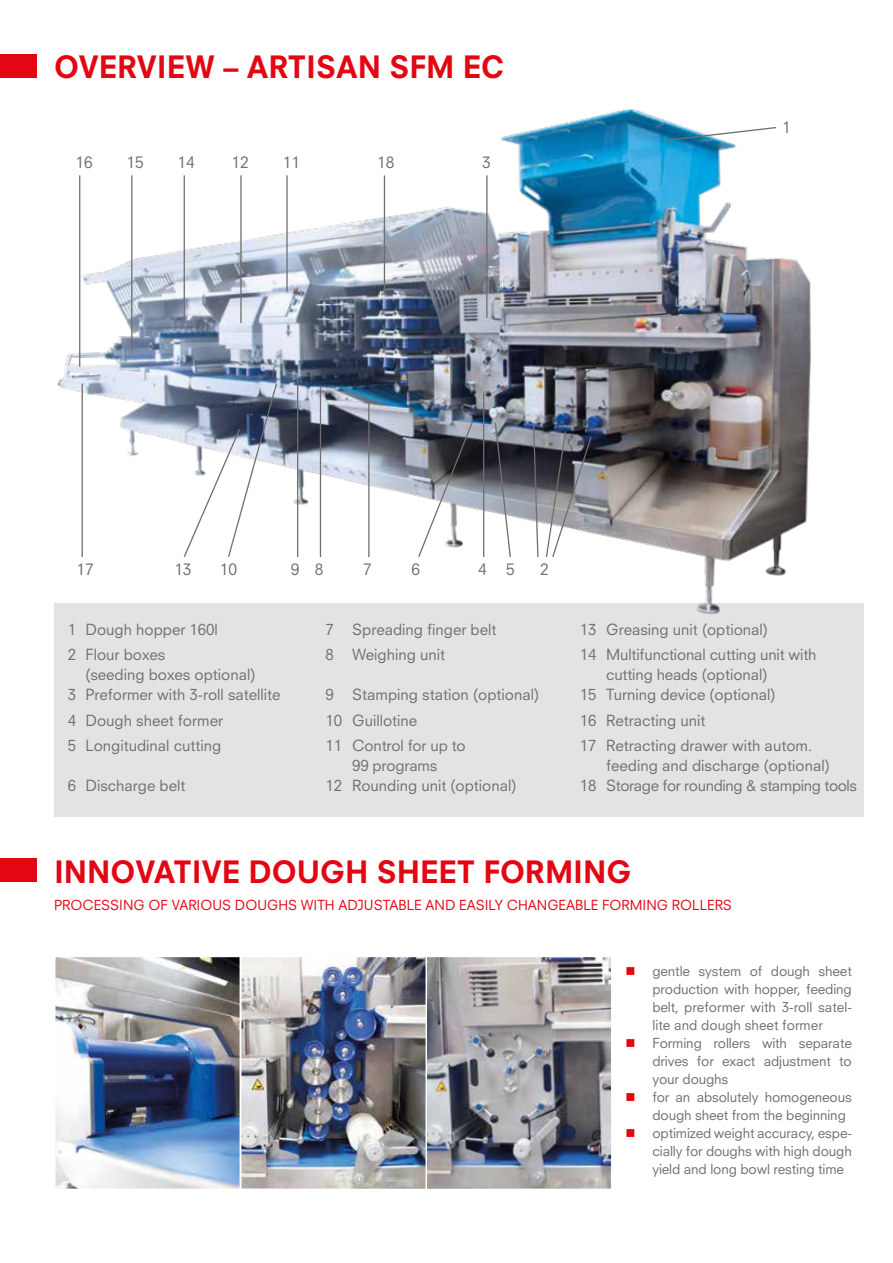
<style>
.page{position:relative;width:893px;height:1263px;background:#fff}
.page>*{position:absolute;margin:0;border:0;box-sizing:border-box;transform-origin:0 0}
.t1{font:800 30px "Neuzeit S";color:#e30613}
.t2{font:15.6px "Neuzeit S";color:#706f6f}
.t3{font:15px/19.5px "Neuzeit SLT Std";color:#706f6f}
.t4{font:15px "Neuzeit SLT Std";letter-spacing:-.025em;color:#706f6f}
.t5{font:13.5px/18px "Neuzeit S";letter-spacing:-.01em;color:#706f6f}
.t6{font:13.5px "Neuzeit S";color:#e30613}
</style>
<div class="page">
<div style="left:54px;top:603px;width:809px;height:213px;background:#e3e3e3"></div>
<div style="left:0;top:54px;width:36px;height:24px;background:#e30613"></div>
<div style="left:0;top:859px;width:36px;height:23px;background:#e30613"></div>
<img style="left:57px;top:109px;width:754px;height:506px">
<img style="left:57px;top:959px;width:552px;height:228px">
<div style="left:425px;top:956px;width:187px;height:234px;border:2px solid #fff"></div>
<div style="left:54px;top:956px;width:187px;height:234px;border:2px solid #fff"></div>
<div style="left:240px;top:956px;width:187px;height:234px;border:2px solid #fff"></div>
<svg style="left:664px;top:126px;width:113px;height:16px"></svg>
<svg style="left:532px;top:424px;width:7px;height:134px"></svg>
<svg style="left:545px;top:430px;width:48px;height:128px"></svg>
<hr style="left:286px;top:175px;width:2px;height:117px;background:#706f6f">
<hr style="left:486px;top:175px;width:1px;height:143px;background:#706f6f">
<svg style="left:417px;top:421px;width:57px;height:137px"></svg>
<hr style="left:483px;top:394px;width:1px;height:163px;background:#706f6f">
<svg style="left:494px;top:421px;width:18px;height:137px"></svg>
<hr style="left:368px;top:401px;width:2px;height:156px;background:#706f6f">
<hr style="left:320px;top:387px;width:1px;height:170px;background:#706f6f">
<hr style="left:297px;top:379px;width:1px;height:178px;background:#706f6f">
<hr style="left:240px;top:175px;width:2px;height:148px;background:#706f6f">
<svg style="left:183px;top:382px;width:95px;height:176px"></svg>
<hr style="left:184px;top:175px;width:1px;height:147px;background:#706f6f">
<hr style="left:131px;top:175px;width:1px;height:176px;background:#706f6f">
<hr style="left:82px;top:384px;width:1px;height:173px;background:#706f6f">
<hr style="left:79px;top:175px;width:1px;height:192px;background:#706f6f">
<hr style="left:384px;top:175px;width:1px;height:117px;background:#706f6f">
<h1 class="t1" style="left:54px;top:49px;width:452px">OVERVIEW – ARTISAN SFM EC</h1>
<p class="t2" style="left:75px;top:153px;width:19px">16</p>
<p class="t2" style="left:127px;top:153px;width:19px">15</p>
<p class="t2" style="left:178px;top:153px;width:19px">14</p>
<p class="t2" style="left:231px;top:153px;width:19px">12</p>
<p class="t2" style="left:377px;top:153px;width:19px">18</p>
<p class="t2" style="left:283px;top:153px;width:19px">11</p>
<p class="t2" style="left:482px;top:153px;width:10px">3</p>
<p class="t2" style="left:77px;top:560px;width:19px">17</p>
<p class="t2" style="left:174px;top:560px;width:19px">13</p>
<p class="t2" style="left:220px;top:560px;width:19px">10</p>
<p class="t2" style="left:291px;top:560px;width:34px">9 8</p>
<p class="t2" style="left:363px;top:560px;width:10px">7</p>
<p class="t2" style="left:411px;top:560px;width:10px">6</p>
<p class="t2" style="left:478px;top:560px;width:38px">4 5</p>
<p class="t2" style="left:540px;top:560px;width:10px">2</p>
<p class="t2" style="left:782px;top:117px;width:10px">1</p>
<p class="t3" style="left:68px;top:619px;width:152px">1 Dough hopper 160l</p>
<p class="t3" style="left:326px;top:619px;width:172px">7 Spreading finger belt</p>
<p class="t3" style="left:580px;top:619px;width:190px">13 Greasing unit (optional)</p>
<p class="t3" style="left:85px;top:645px;width:172px;text-indent:-18px">2 Flour boxes<br>(seeding boxes optional)</p>
<p class="t3" style="left:326px;top:645px;width:121px">8 Weighing unit</p>
<p class="t3" style="left:606px;top:645px;width:212px;text-indent:-26px">14 Multifunctional cutting unit with cutting heads (optional)</p>
<p class="t3" style="left:68px;top:685px;width:214px">3 Preformer with 3-roll satellite</p>
<p class="t3" style="left:326px;top:685px;width:215px">9 Stamping station (optional)</p>
<p class="t3" style="left:580px;top:685px;width:197px">15 Turning device (optional)</p>
<p class="t3" style="left:68px;top:710px;width:157px">4 Dough sheet former</p>
<p class="t3" style="left:326px;top:710px;width:93px">10 Guillotine</p>
<p class="t3" style="left:580px;top:710px;width:127px">16 Retracting unit</p>
<p class="t3" style="left:68px;top:736px;width:155px">5 Longitudinal cutting</p>
<p class="t3" style="left:326px;top:736px;width:142px;text-align:center">11 Control for up to<br>99 programs</p>
<p class="t3" style="left:606px;top:736px;width:225px;text-indent:-26px">17 Retracting drawer with autom. feeding and discharge (optional)</p>
<p class="t3" style="left:68px;top:776px;width:119px">6 Discharge belt</p>
<p class="t3" style="left:326px;top:776px;width:192px">12 Rounding unit (optional)</p>
<p class="t4" style="left:580px;top:776px;width:279px">18 Storage for rounding &amp; stamping tools</p>
<h1 class="t1" style="left:54px;top:853px;width:579px">INNOVATIVE DOUGH SHEET FORMING</h1>
<p class="t6" style="left:54px;top:897px;width:679px">PROCESSING OF VARIOUS DOUGHS WITH ADJUSTABLE AND EASILY CHANGEABLE FORMING ROLLERS</p>
<p class="t5" style="left:652px;top:962px;width:201px">gentle system of dough sheet production with hopper, feeding belt, preformer with 3-roll satel&shy;lite and dough sheet former<br>Forming rollers with separate drives for exact adjustment to your doughs<br>for an absolutely homogeneous dough sheet from the beginning optimized weight accuracy, espe&shy;cially for doughs with high dough yield and long bowl resting time</p>
</div>
